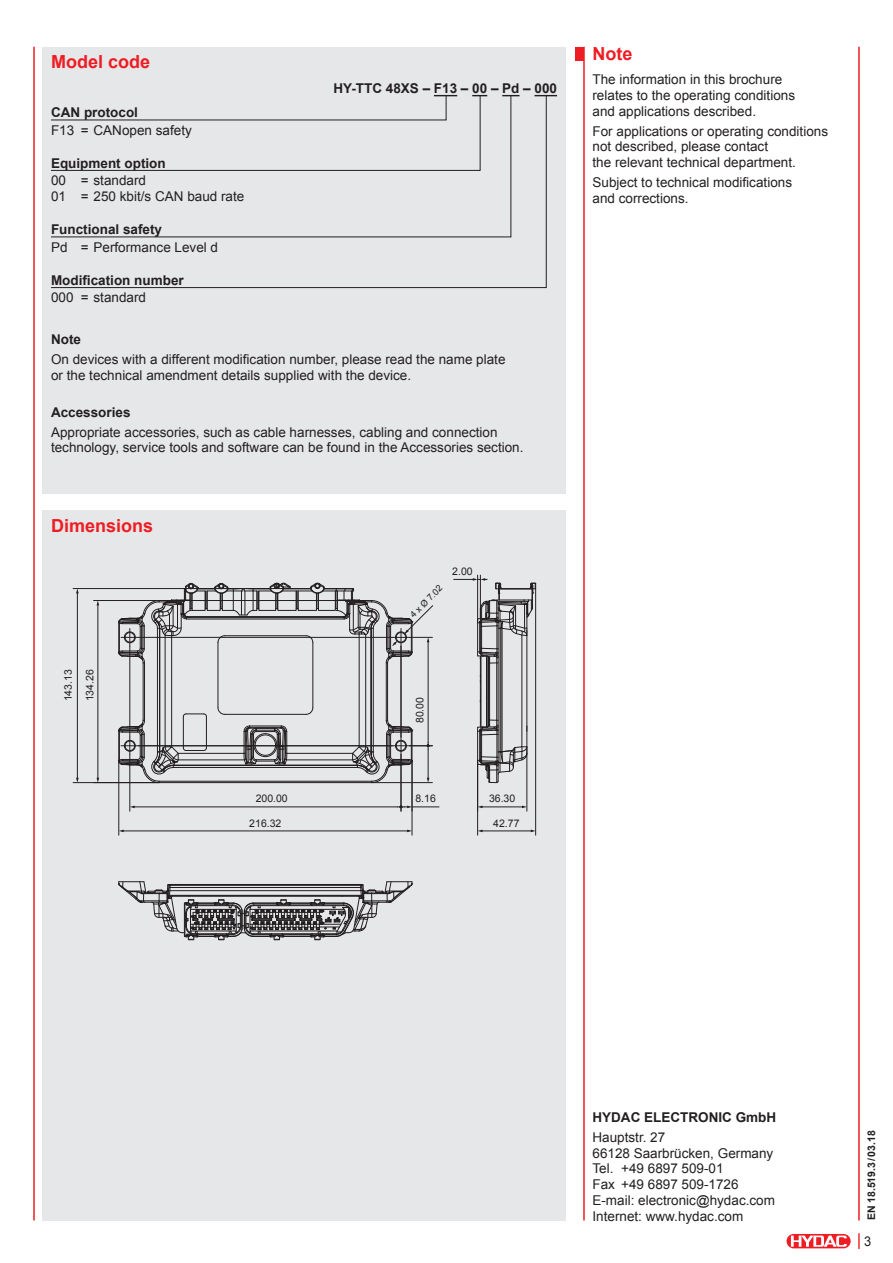
<style>
.page{position:relative;width:893px;height:1263px;background:#fff}
.page>*{position:absolute;margin:0;border:0;box-sizing:border-box;transform-origin:0 0}
.t1{font:700 18px "Arial";color:#ee1d23}
.t2{font:13.5px/15.8px "Arial";color:#231f20}
.t3{font:700 13.5px "Arial";color:#231f20}
.t4{font:13.5px "Arial";color:#231f20;scale:.95 1}
.t5{font:10.5px/21.8px "Arial";color:#231f20}
.t6{font:700 10.5px "Arial";color:#231f20}
.t7{font:9px "Arial";color:#231f20}
</style>
<div class="page">
<div style="left:786px;top:1233px;width:65px;height:16px;border:1px solid #fff;border-radius:7px"></div>
<svg style="left:786px;top:1234px;width:65px;height:14px"></svg>
<svg style="left:791px;top:1235px;width:56px;height:12px"></svg>
<svg style="left:858px;top:1233px;width:2px;height:16px"></svg>
<hr style="left:33px;top:47px;width:2px;height:1173px;background:#ee1d23">
<hr style="left:858px;top:47px;width:2px;height:1173px;background:#ee1d23">
<hr style="left:583px;top:47px;width:2px;height:1173px;background:#ee1d23">
<div style="left:575px;top:47px;width:9px;height:14px;background:#ee1d23"></div>
<div style="left:43px;top:47px;width:523px;height:446px;background:#e6e7e9"></div>
<svg style="left:51px;top:95px;width:496px;height:193px"></svg>
<svg style="left:51px;top:95px;width:461px;height:143px"></svg>
<svg style="left:51px;top:95px;width:436px;height:76px"></svg>
<div style="left:43px;top:510px;width:523px;height:710px;background:#e6e7e9"></div>
<svg style="left:118px;top:881px;width:295px;height:60px"></svg>
<hr style="left:482px;top:807px;width:41px;height:1px;background:#231f20">
<hr style="left:527px;top:747px;width:1px;height:64px;background:#231f20">
<hr style="left:477px;top:575px;width:1px;height:48px;background:#231f20">
<hr style="left:480px;top:575px;width:1px;height:48px;background:#231f20">
<svg style="left:454px;top:578px;width:83px;height:205px"></svg>
<hr style="left:134px;top:807px;width:264px;height:1px;background:#231f20">
<svg style="left:398px;top:805px;width:41px;height:4px"></svg>
<hr style="left:130px;top:755px;width:1px;height:56px;background:#231f20">
<hr style="left:401px;top:755px;width:1px;height:56px;background:#231f20">
<hr style="left:123px;top:831px;width:285px;height:1px;background:#231f20">
<hr style="left:119px;top:760px;width:1px;height:75px;background:#231f20">
<hr style="left:412px;top:760px;width:1px;height:75px;background:#231f20">
<hr style="left:77px;top:592px;width:1px;height:187px;background:#231f20">
<hr style="left:73px;top:588px;width:211px;height:1px;background:#231f20">
<hr style="left:73px;top:782px;width:86px;height:1px;background:#231f20">
<svg style="left:118px;top:582px;width:315px;height:202px"></svg>
<hr style="left:98px;top:604px;width:1px;height:175px;background:#231f20">
<hr style="left:94px;top:600px;width:270px;height:1px;background:#231f20">
<hr style="left:94px;top:782px;width:65px;height:1px;background:#231f20">
<hr style="left:482px;top:831px;width:50px;height:1px;background:#231f20">
<hr style="left:477px;top:760px;width:1px;height:75px;background:#231f20">
<hr style="left:535px;top:588px;width:1px;height:247px;background:#231f20">
<h1 class="t1" style="left:51px;top:50px;width:101px">Model code</h1>
<p class="t3" style="left:333px;top:79px;width:225px">HY-TTC 48XS – F13 – 00 – Pd – 000</p>
<p class="t3" style="left:51px;top:103px;width:88px">CAN protocol</p>
<p class="t2" style="left:51px;top:122px;width:142px">F13 = CANopen safety</p>
<p class="t3" style="left:51px;top:154px;width:116px">Equipment option</p>
<p class="t2" style="left:51px;top:173px;width:195px">00 = standard<br>01 = 250 kbit/s CAN baud rate</p>
<p class="t3" style="left:51px;top:220px;width:113px">Functional safety</p>
<p class="t2" style="left:51px;top:239px;width:169px">Pd = Performance Level d</p>
<p class="t3" style="left:51px;top:271px;width:134px">Modification number</p>
<p class="t2" style="left:51px;top:290px;width:97px">000 = standard</p>
<p class="t3" style="left:51px;top:330px;width:31px">Note</p>
<p class="t2" style="left:51px;top:351px;width:456px">On devices with a different modification number, please read the name plate or the technical amendment details supplied with the device.</p>
<p class="t3" style="left:51px;top:403px;width:81px">Accessories</p>
<p class="t2" style="left:51px;top:424px;width:474px">Appropriate accessories, such as cable harnesses, cabling and connection technology, service tools and software can be found in the Accessories section.</p>
<h1 class="t1" style="left:51px;top:514px;width:104px">Dimensions</h1>
<p class="t5" style="left:57px;top:701px;width:34px;rotate:-90deg">143.13<br>134.26</p>
<p class="t7" style="left:407px;top:612px;width:43px;rotate:-45deg">4 x Ø 7.02</p>
<p class="t5" style="left:452px;top:561px;width:22px">2.00</p>
<p class="t5" style="left:409px;top:723px;width:28px;rotate:-90deg">80.00</p>
<p class="t5" style="left:256px;top:787px;width:34px">200.00</p>
<p class="t5" style="left:415px;top:787px;width:22px">8.16</p>
<p class="t5" style="left:489px;top:787px;width:28px">36.30</p>
<p class="t5" style="left:249px;top:812px;width:34px">216.32</p>
<p class="t5" style="left:493px;top:812px;width:28px">42.77</p>
<h1 class="t1" style="left:592px;top:42px;width:41px">Note</h1>
<p class="t2" style="left:592px;top:72px;width:204px">The information in this brochure relates to the operating conditions and applications described.</p>
<p class="t2" style="left:592px;top:123px;width:237px">For applications or operating conditions not described, please contact<br>the relevant technical department.</p>
<p class="t2" style="left:592px;top:175px;width:201px">Subject to technical modifications and corrections.</p>
<p class="t3" style="left:592px;top:1108px;width:185px">HYDAC ELECTRONIC GmbH</p>
<p class="t2" style="left:592px;top:1129px;width:184px">Hauptstr. 27<br>66128 Saarbrücken, Germany<br>Tel. +49 6897 509-01<br>Fax +49 6897 509-1726<br>E-mail: electronic@hydac.com<br>Internet: www.hydac.com</p>
<p class="t6" style="left:864px;top:1220px;width:92px;rotate:-90deg">EN 18.519.3/03.18</p>
<p class="t4" style="left:864px;top:1232px;width:9px">3</p>
</div>
